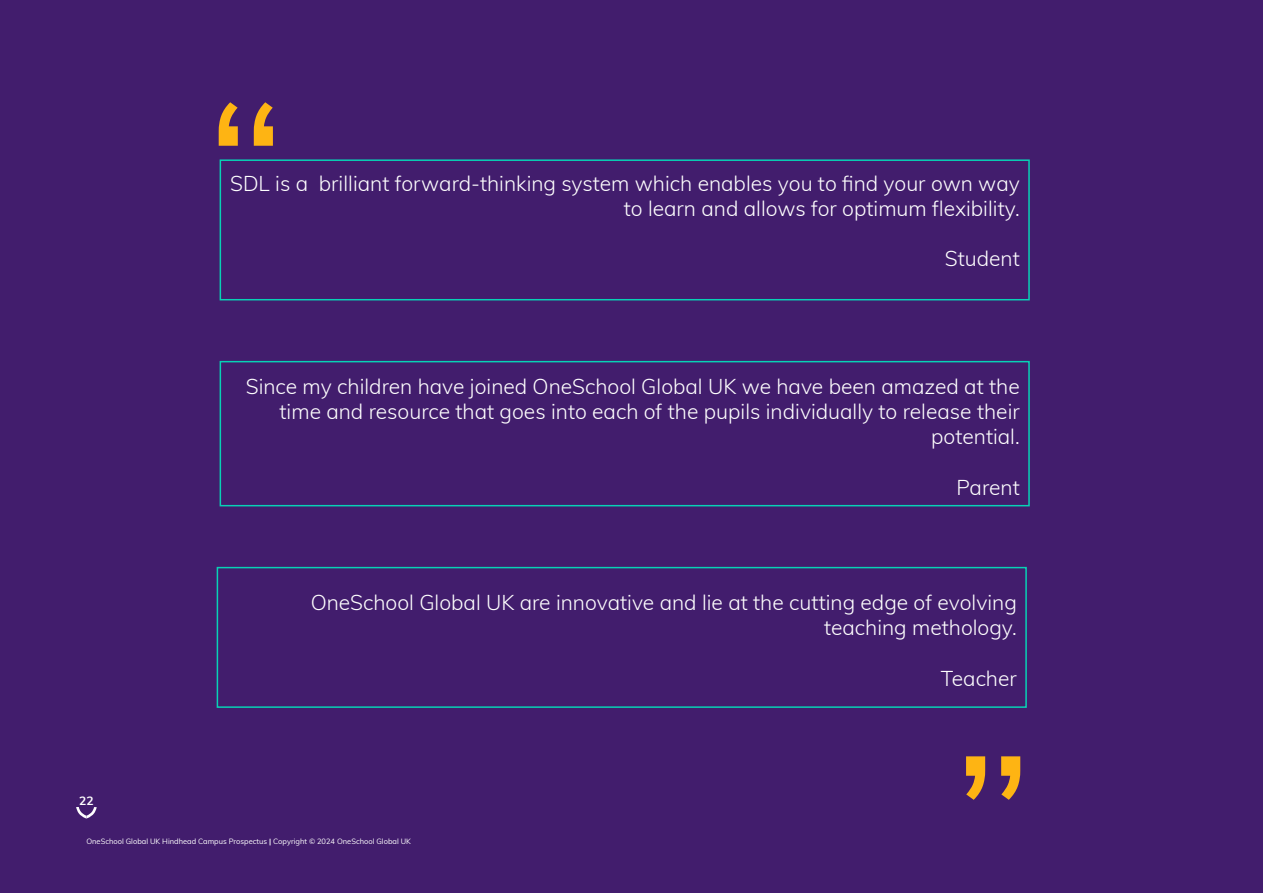
<style>
.page{position:relative;width:1263px;height:893px;background:#421d6d}
.page>*{position:absolute;margin:0;border:0;box-sizing:border-box;transform-origin:0 0}
.t1{font:300 225px "Muli";color:#feb413}
.t2{font:300 21px/25.2px "Muli";color:#fff;text-align:right}
.t3{font:700 12px "Muli";color:#fff}
.t4{font:7.5px "Muli";color:#fff}
.s1{font-weight:700}
</style>
<div class="page">
<div style="left:220px;top:159px;width:810px;height:141px;border:2px solid #08d1b5"></div>
<div style="left:220px;top:361px;width:810px;height:145px;border:2px solid #08d1b5"></div>
<div style="left:217px;top:567px;width:810px;height:141px;border:2px solid #08d1b5"></div>
<svg style="left:76px;top:807px;width:21px;height:12px"></svg>
<h1 class="t1" style="left:203px;top:19px;width:87px">“</h1>
<p class="t2" style="left:230px;top:169px;width:791px">SDL is a brilliant forward-thinking system which enables you to find your own way to learn and allows for optimum flexibility.</p>
<p class="t2" style="left:945px;top:245px;width:76px">Student</p>
<p class="t2" style="left:246px;top:373px;width:775px">Since my children have joined OneSchool Global UK we have been amazed at the time and resource that goes into each of the pupils individually to release their potential.</p>
<p class="t2" style="left:956px;top:473px;width:65px">Parent</p>
<p class="t3" style="left:79px;top:792px;width:16px">22</p>
<p class="t2" style="left:311px;top:589px;width:708px">OneSchool Global UK are innovative and lie at the cutting edge of evolving teaching methology.</p>
<p class="t2" style="left:941px;top:665px;width:77px">Teacher</p>
<h1 class="t1" style="left:1036px;top:883px;width:87px;rotate:-180deg">“</h1>
<p class="t4" style="left:86px;top:836px;width:326px">OneSchool Global UK Hindhead Campus Prospectus <span class="s1">|</span> Copyright © 2024 OneSchool Global UK</p>
</div>
